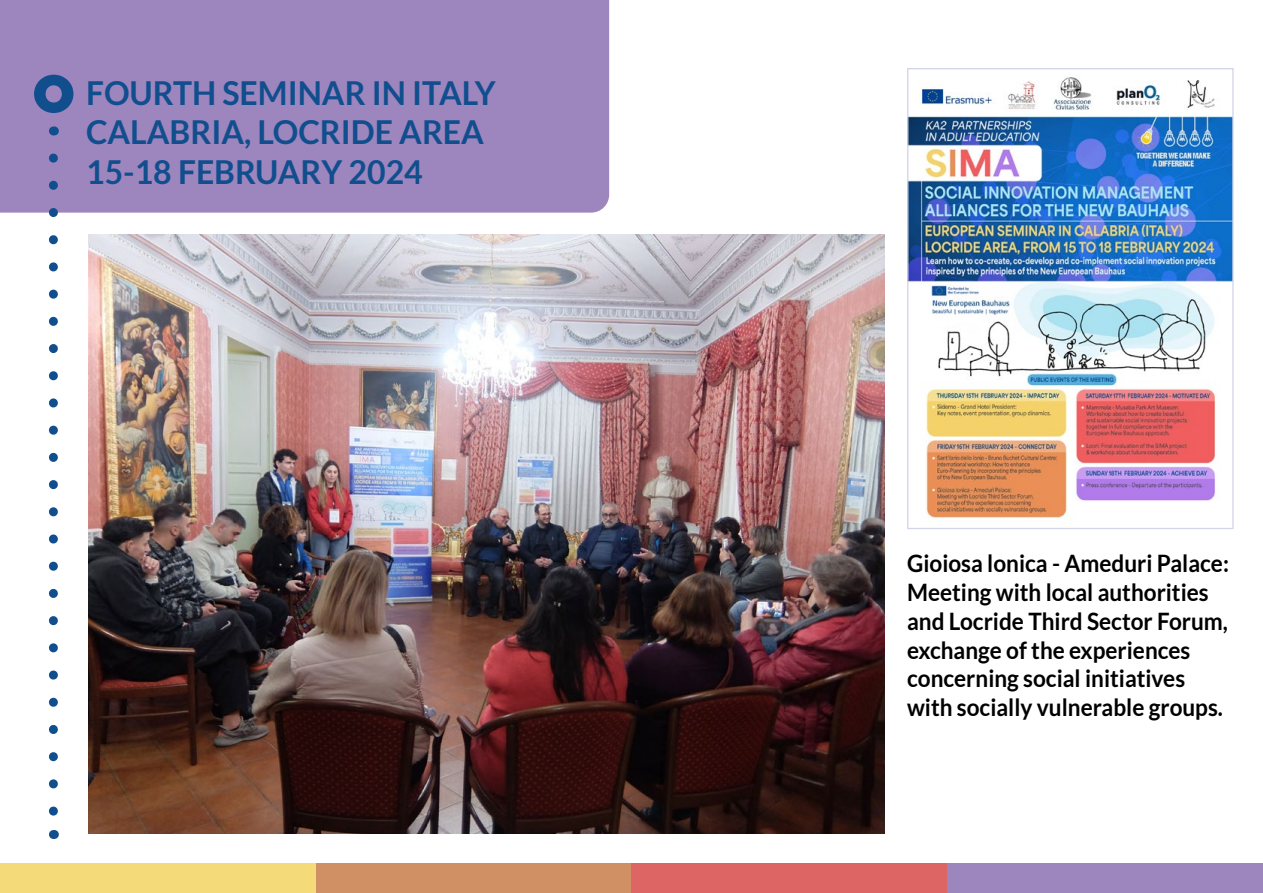
<style>
.page{position:relative;width:1263px;height:893px;background:#fff}
.page>*{position:absolute;margin:0;border:0;box-sizing:border-box;transform-origin:0 0}
.t1{font:900 108px "Lato";color:#104e8e}
.t2{font:700 33px/39.6px "Lato";color:#104e8e}
.t3{font:700 24px/28.8px "Lato";color:#000;scale:.94 1}
</style>
<div class="page">
<div style="left:0;top:863px;width:316px;height:30px;background:#f5da7a"></div>
<div style="left:316px;top:863px;width:315px;height:30px;background:#d09063"></div>
<div style="left:631px;top:863px;width:316px;height:30px;background:#dd6664"></div>
<div style="left:947px;top:863px;width:316px;height:30px;background:#9d85bd"></div>
<img style="left:909px;top:77px;width:322px;height:441px">
<div style="left:907px;top:68px;width:326px;height:461px;border:1px solid #d3d6e9"></div>
<div style="left:0;top:0;width:609px;height:213px;background:#9d85bd"></div>
<svg style="left:49px;top:158px;width:9px;height:658px"></svg>
<img style="left:89px;top:235px;width:796px;height:599px">
<h1 class="t1" style="left:32px;top:52px;width:45px">°</h1>
<h2 class="t2" style="left:86px;top:72px;width:411px">FOURTH SEMINAR IN ITALY<br>CALABRIA, LOCRIDE AREA<br>15-18 FEBRUARY 2024</h2>
<p class="t3" style="left:907px;top:549px;width:344px">Gioiosa lonica - Ameduri Palace:<br>Meeting with local authorities and Locride Third Sector Forum, exchange of the experiences concerning social initiatives with socially vulnerable groups.</p>
</div>
